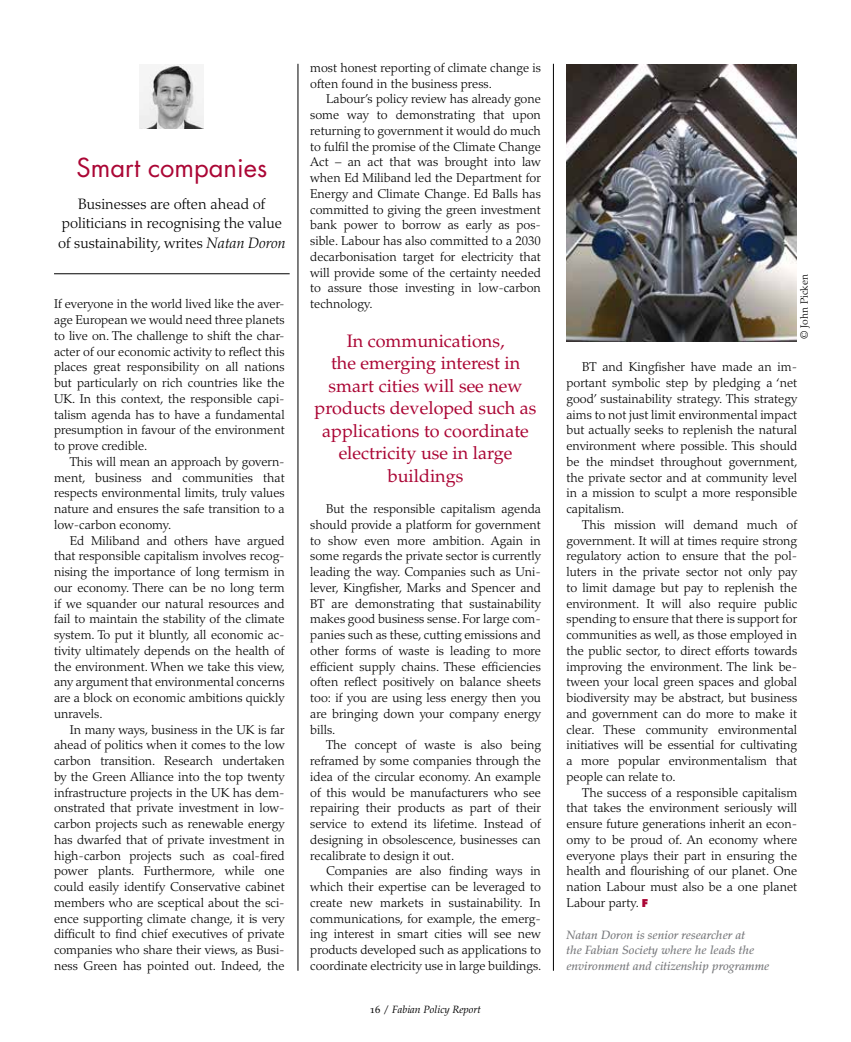
<style>
.page{position:relative;width:851px;height:1042px;background:#fff}
.page>*{position:absolute;margin:0;border:0;box-sizing:border-box;transform-origin:0 0}
.t1{font:25.5px "Futura Std";color:#ab0635}
.t2{font:18px/22.5px "Palatino LT Std";color:#ab0635;text-align:center}
.t3{font:300 15px/19.5px "Palatino LT Std";color:#000;text-align:center}
.t4{font:300 12.75px/15.8px "Palatino LT Std";color:#000;text-align:justify}
.t5{font:italic 500 12px/15.8px "Palatino LT Std";color:#77787b}
.t6{font:italic 10.5px "Palatino LT Std";color:#000}
.t7{font:300 10.5px "Palatino LT Std";color:#000}
.s1{font-style:italic}
.s2{font-style:normal}
.s3{font-family:"Futura Std";font-weight:800;font-size:10.5px;color:#ab0635}
</style>
<div class="page">
<hr style="left:54px;top:273px;width:235px;height:1px;background:#000">
<img style="left:140px;top:65px;width:63px;height:64px">
<hr style="left:297px;top:64px;width:1px;height:907px;background:#000">
<hr style="left:553px;top:64px;width:1px;height:907px;background:#000">
<img style="left:566px;top:65px;width:230px;height:276px">
<h1 class="t1" style="left:76px;top:151px;width:192px">Smart companies</h1>
<p class="t3" style="left:58px;top:194px;width:229px">Businesses are often ahead of politicians in recognising the value of sustainability, writes <span class="s1">Natan Doron</span></p>
<p class="t4" style="left:54px;top:296px;width:232px">If everyone in the world lived like the aver&shy;age European we would need three planets to live on. The challenge to shift the char&shy;acter of our economic activity to reflect this places great responsibility on all nations but particularly on rich countries like the UK. In this context, the responsible capi&shy;talism agenda has to have a fundamental presumption in favour of the environment to prove credible.</p>
<p class="t4" style="left:54px;top:454px;width:232px;text-indent:16px">This will mean an approach by govern&shy;ment, business and communities that respects environmental limits, truly values nature and ensures the safe transition to a low-carbon economy.</p>
<p class="t4" style="left:54px;top:533px;width:232px;text-indent:16px">Ed Miliband and others have argued that responsible capitalism involves recog&shy;nising the importance of long termism in our economy. There can be no long term if we squander our natural resources and fail to maintain the stability of the climate system. To put it bluntly, all economic ac&shy;tivity ultimately depends on the health of the environment. When we take this view, any argument that environmental concerns are a block on economic ambitions quickly unravels.</p>
<p class="t4" style="left:54px;top:722px;width:232px;text-indent:16px">In many ways, business in the UK is far ahead of politics when it comes to the low carbon transition. Research undertaken by the Green Alliance into the top twenty infrastructure projects in the UK has dem&shy;onstrated that private investment in low&shy;carbon projects such as renewable energy has dwarfed that of private investment in high-carbon projects such as coal-fired power plants. Furthermore, while one could easily identify Conservative cabinet members who are sceptical about the sci&shy;ence supporting climate change, it is very difficult to find chief executives of private companies who share their views, as Busi&shy;ness Green has pointed out. Indeed, the</p>
<p class="t4" style="left:310px;top:60px;width:232px">most honest reporting of climate change is often found in the business press.</p>
<p class="t4" style="left:310px;top:91px;width:232px;text-indent:16px">Labour’s policy review has already gone some way to demonstrating that upon returning to government it would do much to fulfil the promise of the Climate Change Act – an act that was brought into law when Ed Miliband led the Department for Energy and Climate Change. Ed Balls has committed to giving the green investment bank power to borrow as early as pos&shy;sible. Labour has also committed to a 2030 decarbonisation target for electricity that will provide some of the certainty needed to assure those investing in low-carbon technology.</p>
<h2 class="t2" style="left:314px;top:330px;width:223px">In communications,<br>the emerging interest in smart cities will see new products developed such as applications to coordinate electricity use in large buildings</h2>
<p class="t4" style="left:310px;top:501px;width:232px;text-indent:16px">But the responsible capitalism agenda should provide a platform for government to show even more ambition. Again in some regards the private sector is currently leading the way. Companies such as Uni&shy;lever, Kingfisher, Marks and Spencer and BT are demonstrating that sustainability makes good business sense. For large com&shy;panies such as these, cutting emissions and other forms of waste is leading to more efficient supply chains. These efficiencies often reflect positively on balance sheets too: if you are using less energy then you are bringing down your company energy bills.</p>
<p class="t4" style="left:310px;top:737px;width:232px;text-indent:16px">The concept of waste is also being reframed by some companies through the idea of the circular economy. An example of this would be manufacturers who see repairing their products as part of their service to extend its lifetime. Instead of designing in obsolescence, businesses can recalibrate to design it out.</p>
<p class="t4" style="left:310px;top:863px;width:233px;text-indent:16px">Companies are also finding ways in which their expertise can be leveraged to create new markets in sustainability. In communications, for example, the emerg&shy;ing interest in smart cities will see new products developed such as applications to coordinate electricity use in large buildings.</p>
<p class="t6" style="left:370px;top:1004px;width:113px"><span class="s2">16 /</span> Fabian Policy Report</p>
<p class="t7" style="left:797px;top:339px;width:67px;rotate:-90deg">© John Picken</p>
<p class="t4" style="left:566px;top:359px;width:232px;text-indent:16px">BT and Kingfisher have made an im&shy;portant symbolic step by pledging a ‘net good’ sustainability strategy. This strategy aims to not just limit environmental impact but actually seeks to replenish the natural environment where possible. This should be the mindset throughout government, the private sector and at community level in a mission to sculpt a more responsible capitalism.</p>
<p class="t4" style="left:566px;top:517px;width:232px;text-indent:16px">This mission will demand much of government. It will at times require strong regulatory action to ensure that the pol&shy;luters in the private sector not only pay to limit damage but pay to replenish the environment. It will also require public spending to ensure that there is support for communities as well, as those employed in the public sector, to direct efforts towards improving the environment. The link be&shy;tween your local green spaces and global biodiversity may be abstract, but business and government can do more to make it clear. These community environmental initiatives will be essential for cultivating a more popular environmentalism that people can relate to.</p>
<p class="t4" style="left:566px;top:784px;width:232px;text-indent:16px">The success of a responsible capitalism that takes the environment seriously will ensure future generations inherit an econ&shy;omy to be proud of. An economy where everyone plays their part in ensuring the health and flourishing of our planet. One nation Labour must also be a one planet Labour party. <span class="s3">F</span></p>
<p class="t5" style="left:566px;top:927px;width:204px">Natan Doron is senior researcher at<br>the Fabian Society where he leads the environment and citizenship programme</p>
</div>
